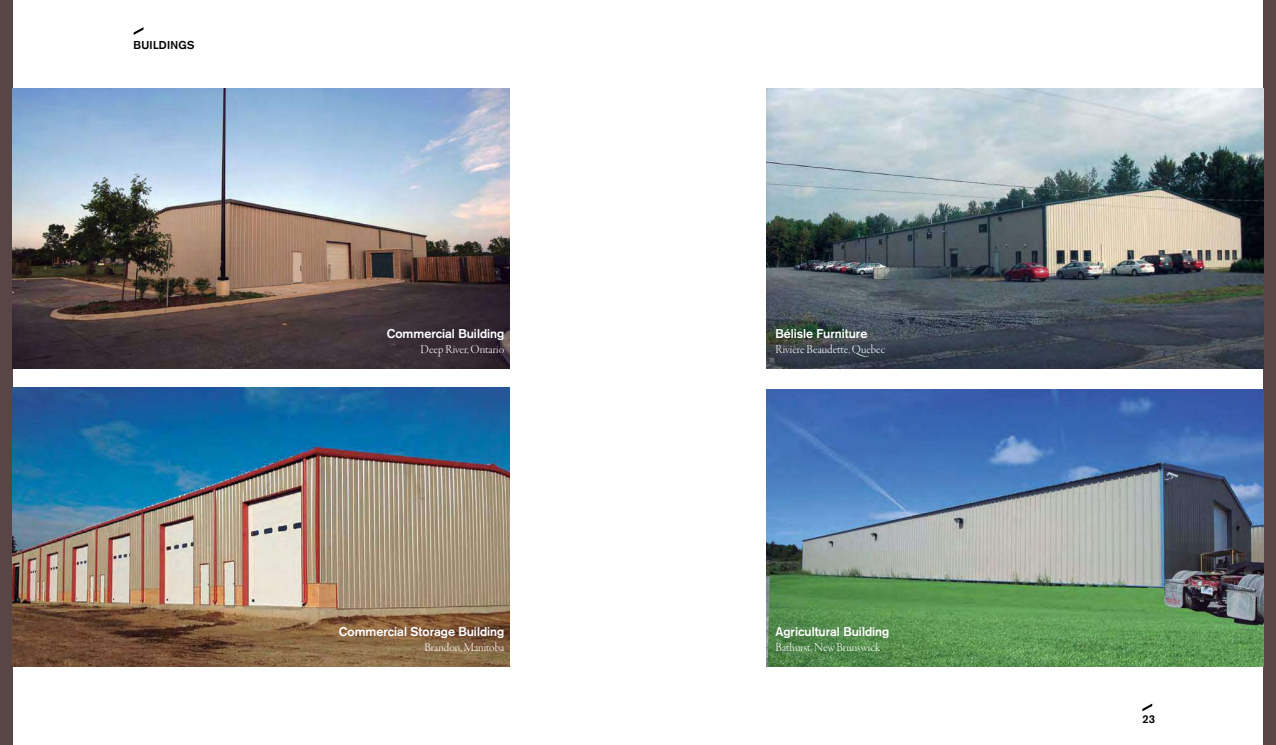
<style>
.page{position:relative;width:1276px;height:745px;background:#fff}
.page>*{position:absolute;margin:0;border:0;box-sizing:border-box;transform-origin:0 0}
.t1{font:700 12.5px "Akzidenz Grotesk";color:#fff}
.t2{font:12.5px "Garamond Premr Pro Lt Disp";color:#fff}
.t3{font:700 11.25px "Akzidenz Grotesk";letter-spacing:.025em;color:#000}
</style>
<div class="page">
<svg style="left:1142px;top:703px;width:10px;height:8px"></svg>
<svg style="left:134px;top:27px;width:9px;height:8px"></svg>
<div style="left:0;top:0;width:12px;height:744px;background:#584545"></div>
<div style="left:1263px;top:0;width:13px;height:744px;background:#584545"></div>
<img style="left:12px;top:89px;width:497px;height:279px">
<img style="left:766px;top:89px;width:497px;height:279px">
<img style="left:12px;top:387px;width:497px;height:279px">
<img style="left:766px;top:389px;width:497px;height:277px">
<p class="t3" style="left:134px;top:38px;width:62px">BUILDINGS</p>
<p class="t1" style="left:387px;top:325px;width:119px">Commercial Building</p>
<p class="t1" style="left:775px;top:325px;width:93px">Bélisle Furniture</p>
<p class="t2" style="left:420px;top:342px;width:85px">Deep River, Ontario</p>
<p class="t2" style="left:775px;top:342px;width:111px">Rivière Beaudette, Quebec</p>
<p class="t1" style="left:339px;top:624px;width:167px">Commercial Storage Building</p>
<p class="t1" style="left:775px;top:624px;width:115px">Agricultural Building</p>
<p class="t2" style="left:424px;top:640px;width:81px">Brandon, Manitoba</p>
<p class="t2" style="left:775px;top:640px;width:106px">Bathurst, New Brunswick</p>
<p class="t3" style="left:1142px;top:711px;width:14px">23</p>
</div>
